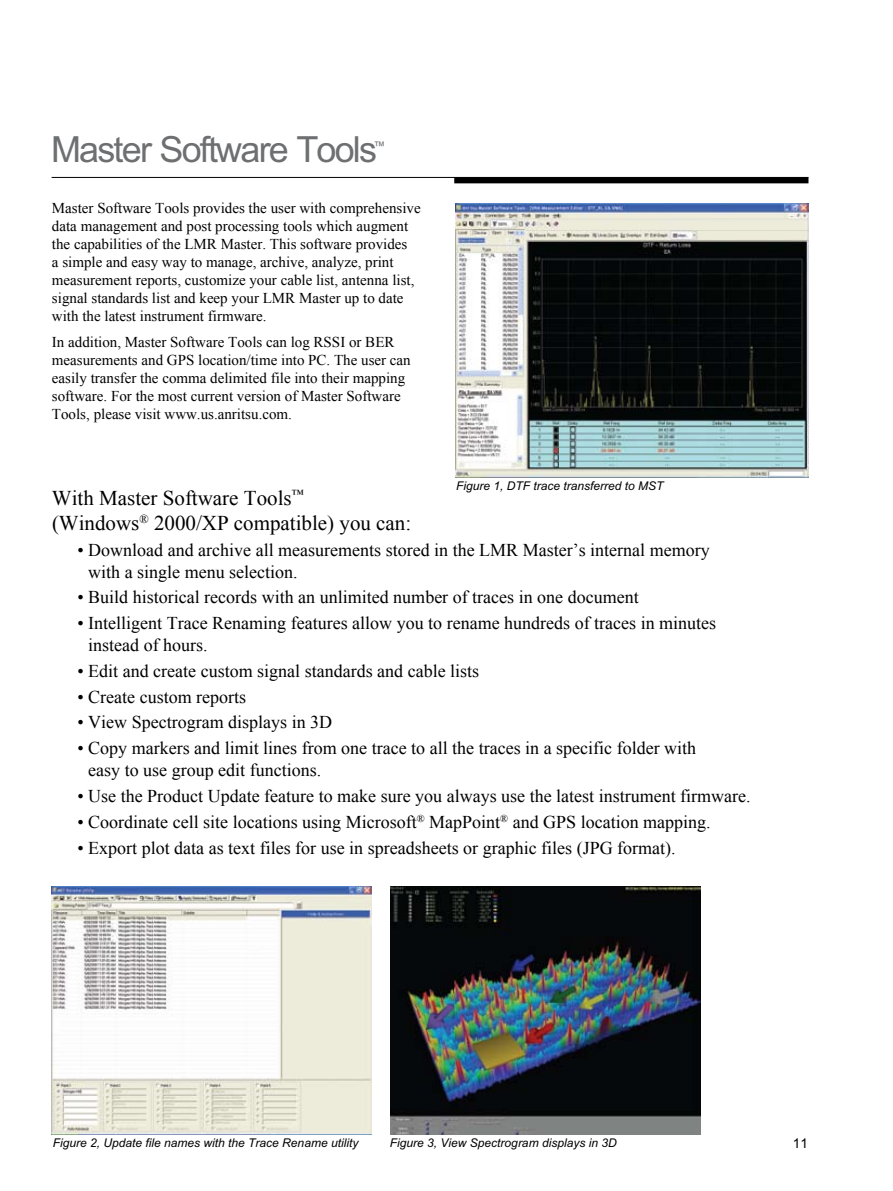
<style>
.page{position:relative;width:893px;height:1191px;background:#fff}
.page>*{position:absolute;margin:0;border:0;box-sizing:border-box;transform-origin:0 0}
.t1{font:36px "Arial";letter-spacing:-.05em;color:#6d6f71}
.t2{font:21px/25.2px "Times New Roman";color:#000}
.t3{font:18px/21.6px "Times New Roman";color:#000}
.t4{font:15px/18px "Times New Roman";color:#000}
.t5{font:13.5px "Arial";color:#000}
.t6{font:italic 12px "Arial";color:#000}
.t7{font:11.85px "Arial";color:#6d6f71}
</style>
<div class="page">
<hr style="left:52px;top:177px;width:756px;height:1px;background:#000">
<div style="left:454px;top:177px;width:354px;height:6px;background:#000"></div>
<img style="left:456px;top:204px;width:353px;height:273px">
<img style="left:52px;top:887px;width:319px;height:247px">
<img style="left:391px;top:887px;width:309px;height:247px">
<h1 class="t1" style="left:51px;top:129px;width:328px">Master Software Tools</h1>
<p class="t7" style="left:373px;top:139px;width:13px">™</p>
<p class="t4" style="left:52px;top:199px;width:370px">Master Software Tools provides the user with comprehensive data management and post processing tools which augment the capabilities of the LMR Master. This software provides<br>a simple and easy way to manage, archive, analyze, print measurement reports, customize your cable list, antenna list, signal standards list and keep your LMR Master up to date with the latest instrument firmware.</p>
<p class="t4" style="left:52px;top:333px;width:360px">In addition, Master Software Tools can log RSSI or BER measurements and GPS location/time into PC. The user can easily transfer the comma delimited file into their mapping software. For the most current version of Master Software Tools, please visit www.us.anritsu.com.</p>
<p class="t6" style="left:456px;top:479px;width:209px">Figure 1, DTF trace transferred to MST</p>
<p class="t2" style="left:52px;top:485px;width:361px">With Master Software Tools<sup>™<br></sup>(Windows<sup>®</sup> 2000/XP compatible) you can:</p>
<p class="t3" style="left:88px;top:539px;width:623px;text-indent:-11px">• Download and archive all measurements stored in the LMR Master’s internal memory with a single menu selection.</p>
<p class="t3" style="left:78px;top:586px;width:563px">• Build historical records with an unlimited number of traces in one document</p>
<p class="t3" style="left:88px;top:612px;width:629px;text-indent:-11px">• Intelligent Trace Renaming features allow you to rename hundreds of traces in minutes instead of hours.</p>
<p class="t3" style="left:78px;top:659px;width:403px">• Edit and create custom signal standards and cable lists</p>
<p class="t3" style="left:78px;top:685px;width:170px">• Create custom reports</p>
<p class="t3" style="left:78px;top:711px;width:256px">• View Spectrogram displays in 3D</p>
<p class="t3" style="left:88px;top:737px;width:609px;text-indent:-11px">• Copy markers and limit lines from one trace to all the traces in a specific folder with easy to use group edit functions.</p>
<p class="t3" style="left:78px;top:784px;width:675px">• Use the Product Update feature to make sure you always use the latest instrument firmware.</p>
<p class="t3" style="left:78px;top:810px;width:635px">• Coordinate cell site locations using Microsoft<sup>®</sup> MapPoint<sup>®</sup> and GPS location mapping.</p>
<p class="t3" style="left:78px;top:836px;width:600px">• Export plot data as text files for use in spreadsheets or graphic files (JPG format).</p>
<p class="t6" style="left:53px;top:1136px;width:307px">Figure 2, Update file names with the Trace Rename utility</p>
<p class="t6" style="left:390px;top:1136px;width:228px">Figure 3, View Spectrogram displays in 3D</p>
<p class="t5" style="left:793px;top:1136px;width:17px">11</p>
</div>
